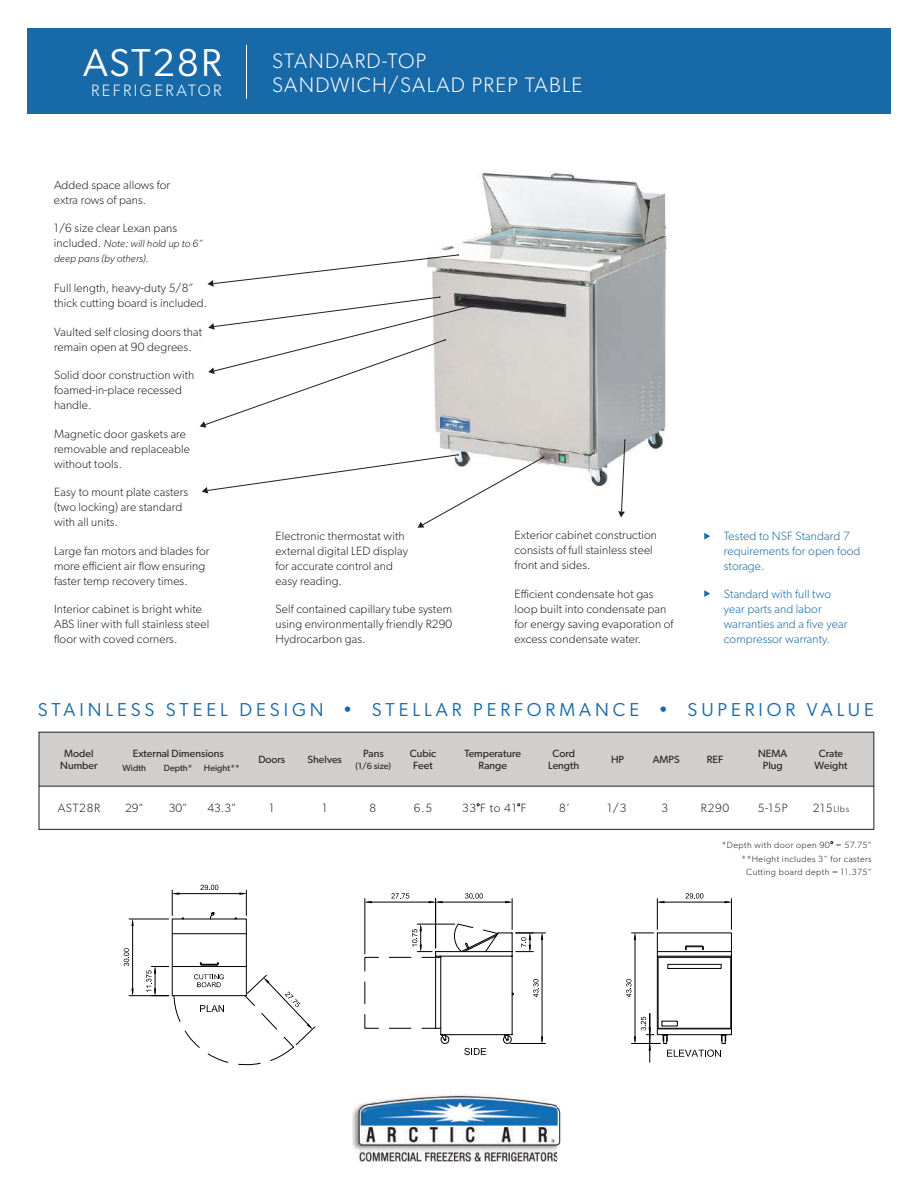
<style>
.page{position:relative;width:918px;height:1188px;background:#fff}
.page>*{position:absolute;margin:0;border:0;box-sizing:border-box;transform-origin:0 0}
.t1{font:39px "Gibson";letter-spacing:.05em;color:#fff}
.t2{font:300 21px/24px "Gibson";letter-spacing:.06em;color:#fff}
.t3{font:18.75px "Gibson";letter-spacing:.21em;color:#1769a8}
.t4{font:300 16.5px "Gibson";letter-spacing:.15em;color:#fff}
.t5{font:300 12px/15px "Gibson";letter-spacing:.01em;color:#231f20}
.t6{font:300 12px/15px "Gibson";letter-spacing:.01em;color:#1769a8}
.t7{font:10.5px/12px "Gibson";color:#231f20;text-align:center}
.t8{font:italic 300 10.5px/15px "Gibson";letter-spacing:.01em;color:#231f20}
.t9{font:300 9px/13.5px "Gibson";letter-spacing:.05em;color:#231f20;text-align:right}
.t10{font:9px "Gibson";color:#231f20}
.s1{font-style:normal;font-size:12px}
.s2{font-size:12px}
</style>
<div class="page">
<div style="left:27px;top:28px;width:864px;height:86px;background:#1769a8"></div>
<img style="left:353px;top:1094px;width:208px;height:68px">
<img style="left:432px;top:170px;width:235px;height:348px">
<hr style="left:246px;top:45px;width:1px;height:54px;background:#fff">
<svg style="left:704px;top:533px;width:6px;height:7px"></svg>
<svg style="left:704px;top:590px;width:6px;height:7px"></svg>
<svg style="left:200px;top:296px;width:275px;height:132px"></svg>
<svg style="left:207px;top:254px;width:252px;height:33px"></svg>
<svg style="left:202px;top:454px;width:343px;height:74px"></svg>
<svg style="left:618px;top:439px;width:8px;height:78px"></svg>
<div style="left:39px;top:732px;width:835px;height:54px;background:#d0cfcd"></div>
<div style="left:39px;top:732px;width:835px;height:98px;border:1px solid #231f20"></div>
<hr style="left:39px;top:786px;width:835px;height:1px;background:#231f20">
<hr style="left:129px;top:995px;width:40px;height:1px;background:#000">
<hr style="left:129px;top:919px;width:40px;height:1px;background:#000">
<hr style="left:132px;top:922px;width:1px;height:70px;background:#000">
<svg style="left:124px;top:948px;width:5px;height:18px"></svg>
<svg style="left:131px;top:919px;width:3px;height:7px"></svg>
<svg style="left:131px;top:989px;width:3px;height:7px"></svg>
<svg style="left:146px;top:885px;width:170px;height:180px"></svg>
<hr style="left:441px;top:1034px;width:71px;height:1px;background:#000">
<hr style="left:435px;top:957px;width:1px;height:71px;background:#000">
<hr style="left:440px;top:956px;width:1px;height:79px;background:#000">
<hr style="left:512px;top:933px;width:1px;height:102px;background:#000">
<hr style="left:436px;top:951px;width:76px;height:1px;background:#000">
<hr style="left:436px;top:956px;width:76px;height:1px;background:#000">
<svg style="left:364px;top:957px;width:15px;height:15px"></svg>
<svg style="left:365px;top:982px;width:1px;height:22px"></svg>
<svg style="left:364px;top:1014px;width:15px;height:15px"></svg>
<svg style="left:389px;top:1028px;width:22px;height:1px"></svg>
<svg style="left:422px;top:1028px;width:28px;height:16px"></svg>
<svg style="left:503px;top:1034px;width:9px;height:10px"></svg>
<hr style="left:511px;top:1043px;width:35px;height:1px;background:#000">
<hr style="left:516px;top:933px;width:30px;height:1px;background:#000">
<hr style="left:542px;top:937px;width:1px;height:103px;background:#000">
<svg style="left:533px;top:979px;width:6px;height:18px"></svg>
<hr style="left:512px;top:899px;width:1px;height:30px;background:#000">
<hr style="left:439px;top:902px;width:70px;height:1px;background:#000">
<svg style="left:465px;top:893px;width:18px;height:6px"></svg>
<hr style="left:417px;top:924px;width:38px;height:1px;background:#000">
<hr style="left:435px;top:899px;width:1px;height:49px;background:#000">
<hr style="left:365px;top:899px;width:1px;height:55px;background:#000">
<hr style="left:368px;top:902px;width:64px;height:1px;background:#000">
<svg style="left:391px;top:893px;width:18px;height:6px"></svg>
<svg style="left:464px;top:1048px;width:22px;height:7px"></svg>
<svg style="left:505px;top:901px;width:7px;height:2px"></svg>
<svg style="left:365px;top:901px;width:7px;height:2px"></svg>
<svg style="left:429px;top:901px;width:14px;height:2px"></svg>
<svg style="left:541px;top:933px;width:2px;height:7px"></svg>
<svg style="left:389px;top:924px;width:52px;height:34px"></svg>
<svg style="left:541px;top:1036px;width:2px;height:7px"></svg>
<svg style="left:454px;top:923px;width:79px;height:30px"></svg>
<hr style="left:731px;top:899px;width:1px;height:30px;background:#000">
<hr style="left:657px;top:899px;width:1px;height:30px;background:#000">
<hr style="left:661px;top:902px;width:67px;height:1px;background:#000">
<svg style="left:685px;top:893px;width:19px;height:6px"></svg>
<svg style="left:724px;top:901px;width:7px;height:2px"></svg>
<svg style="left:657px;top:901px;width:7px;height:2px"></svg>
<svg style="left:626px;top:932px;width:106px;height:125px"></svg>
<hr style="left:649px;top:1014px;width:1px;height:48px;background:#000">
<div style="left:250px;top:901px;width:77px;height:67px;background:#fff"></div>
<h1 class="t1" style="left:83px;top:39px;width:140px">AST28R</h1>
<h3 class="t4" style="left:91px;top:80px;width:132px">REFRIGERATOR</h3>
<p class="t5" style="left:54px;top:177px;width:118px">Added space allows for extra rows of pans.</p>
<p class="t5" style="left:54px;top:221px;width:125px">1/6 size clear Lexan pans</p>
<p class="t8" style="left:54px;top:236px;width:150px"><span class="s1">included.</span> Note: will hold up to 6” deep pans (by others).</p>
<p class="t5" style="left:54px;top:281px;width:155px">Full length, heavy-duty 5/8” thick cutting board is included.</p>
<p class="t5" style="left:54px;top:324px;width:150px">Vaulted self closing doors that remain open at 90 degrees.</p>
<p class="t5" style="left:54px;top:368px;width:142px">Solid door construction with foamed-in-place recessed handle.</p>
<p class="t5" style="left:54px;top:426px;width:137px">Magnetic door gaskets are removable and replaceable without tools.</p>
<p class="t5" style="left:54px;top:485px;width:136px">Easy to mount plate casters (two locking) are standard with all units.</p>
<p class="t5" style="left:54px;top:543px;width:157px">Large fan motors and blades for more efficient air flow ensuring faster temp recovery times.</p>
<p class="t5" style="left:54px;top:602px;width:157px">Interior cabinet is bright white<br>ABS liner with full stainless steel floor with coved corners.</p>
<h2 class="t2" style="left:272px;top:49px;width:312px">STANDARD-TOP<br>SANDWICH/SALAD PREP TABLE</h2>
<p class="t5" style="left:276px;top:528px;width:134px">Electronic thermostat with external digital LED display for accurate control and easy reading.</p>
<p class="t5" style="left:276px;top:601px;width:178px;text-align:justify">Self contained capillary tube system using environmentally friendly R290<br>Hydrocarbon gas.</p>
<p class="t5" style="left:514px;top:528px;width:144px">Exterior cabinet construction consists of full stainless steel front and sides.</p>
<p class="t5" style="left:514px;top:586px;width:161px">Efficient condensate hot gas loop built into condensate pan for energy saving evaporation of excess condensate water.</p>
<p class="t6" style="left:724px;top:528px;width:138px">Tested to NSF Standard 7 requirements for open food storage.</p>
<p class="t6" style="left:724px;top:586px;width:125px">Standard with full two year parts and labor warranties and a five year compressor warranty.</p>
<h3 class="t3" style="left:38px;top:698px;width:838px">STAINLESS STEEL DESIGN • STELLAR PERFORMANCE • SUPERIOR VALUE</h3>
<p class="t7" style="left:363px;top:747px;width:22px">Pans</p>
<p class="t10" style="left:356px;top:760px;width:37px">(1/6 size)</p>
<p class="t7" style="left:410px;top:748px;width:28px">Cubic<br>Feet</p>
<p class="t7" style="left:464px;top:748px;width:58px">Temperature<br>Range</p>
<p class="t7" style="left:548px;top:748px;width:32px">Cord<br>Length</p>
<p class="t7" style="left:611px;top:754px;width:15px">HP</p>
<p class="t7" style="left:653px;top:754px;width:28px">AMPS</p>
<p class="t7" style="left:707px;top:754px;width:18px">REF</p>
<p class="t7" style="left:758px;top:748px;width:31px">NEMA<br>Plug</p>
<p class="t7" style="left:815px;top:748px;width:34px">Crate<br>Weight</p>
<p class="t7" style="left:60px;top:748px;width:39px">Model<br>Number</p>
<p class="t5" style="left:58px;top:800px;width:44px">AST28R</p>
<p class="t5" style="left:269px;top:800px;width:6px">1</p>
<p class="t5" style="left:322px;top:800px;width:6px">1</p>
<p class="t5" style="left:369px;top:800px;width:8px">8</p>
<p class="t5" style="left:414px;top:800px;width:20px">6.5</p>
<p class="t5" style="left:462px;top:800px;width:66px">33 F to 41 F</p>
<p class="t5" style="left:559px;top:800px;width:12px">8’</p>
<p class="t5" style="left:607px;top:800px;width:21px">1/3</p>
<p class="t5" style="left:662px;top:800px;width:8px">3</p>
<p class="t5" style="left:701px;top:800px;width:30px">R290</p>
<p class="t5" style="left:758px;top:800px;width:32px">5-15P</p>
<p class="t9" style="left:813px;top:802px;width:38px"><span class="s2">215</span>Llbs</p>
<p class="t7" style="left:133px;top:748px;width:92px">External Dimensions</p>
<p class="t10" style="left:123px;top:763px;width:25px">Width</p>
<p class="t10" style="left:164px;top:763px;width:30px">Depth*</p>
<p class="t10" style="left:204px;top:763px;width:37px">Height**</p>
<p class="t5" style="left:125px;top:800px;width:20px">29”</p>
<p class="t5" style="left:169px;top:800px;width:20px">30”</p>
<p class="t5" style="left:208px;top:800px;width:30px">43.3”</p>
<p class="t7" style="left:258px;top:754px;width:28px">Doors</p>
<p class="t7" style="left:308px;top:754px;width:36px">Shelves</p>
<p class="t9" style="left:722px;top:838px;width:151px">*Depth with door open 90 = 57.75” **Height includes 3” for casters<br>Cutting board depth = 11.375”</p>
</div>
